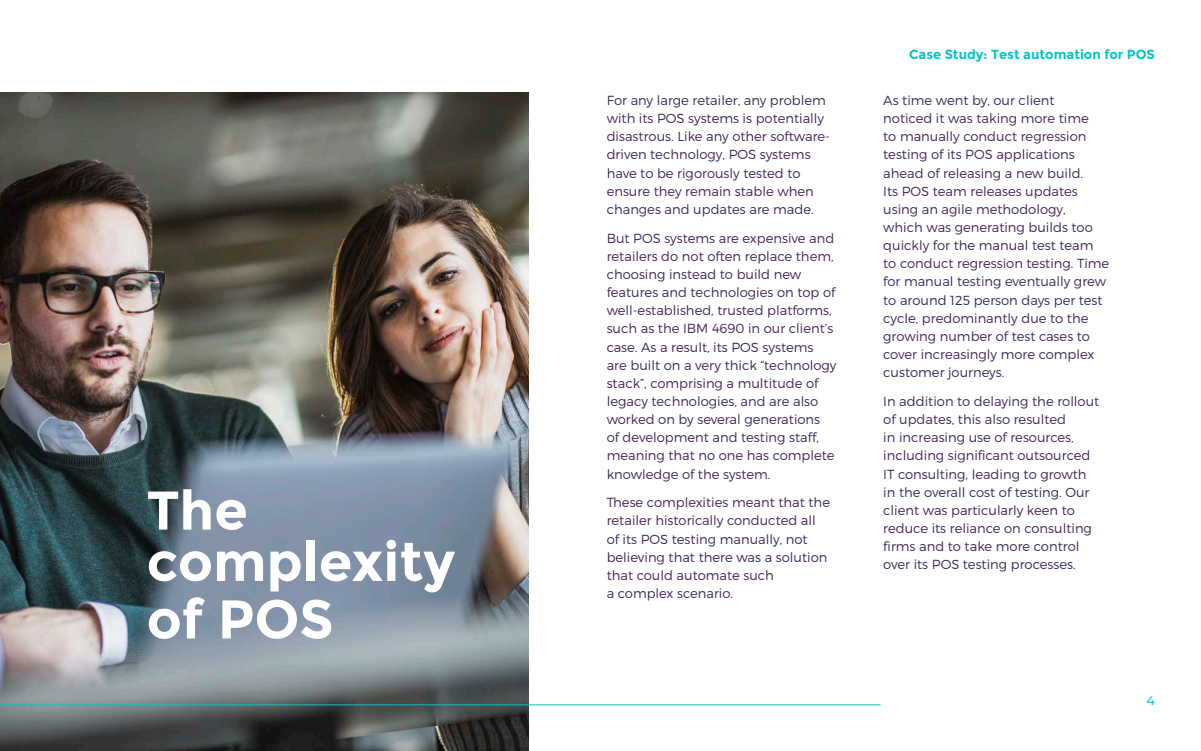
<style>
.page{position:relative;width:1201px;height:751px;background:#fff}
.page>*{position:absolute;margin:0;border:0;box-sizing:border-box;transform-origin:0 0}
.t1{font:700 54.38px/51.2px "Montserrat";color:#fff}
.t2{font:300 13.12px/18.1px "Montserrat";color:#422556}
.t3{font:700 13.12px "Montserrat";color:#00c6c5}
.t4{font:500 12.5px "Montserrat";color:#00c6c5}
</style>
<div class="page">
<img style="left:0;top:92px;width:528px;height:658px">
<hr style="left:0;top:704px;width:880px;height:1px;background:#00c6c5">
<h1 class="t1" style="left:147px;top:484px;width:310px">The complexity</h1>
<h1 class="t1" style="left:147px;top:593px;width:189px">of POS</h1>
<p class="t2" style="left:606px;top:91px;width:225px">For any large retailer, any problem with its POS systems is potentially disastrous. Like any other software&shy;driven technology, POS systems have to be rigorously tested to ensure they remain stable when changes and updates are made.</p>
<p class="t2" style="left:606px;top:228px;width:231px">But POS systems are expensive and retailers do not often replace them, choosing instead to build new features and technologies on top of well-established, trusted platforms, such as the IBM 4690 in our client’s case. As a result, its POS systems are built on a very thick “technology stack”, comprising a multitude of legacy technologies, and are also worked on by several generations<br>of development and testing staff, meaning that no one has complete knowledge of the system.</p>
<p class="t2" style="left:606px;top:493px;width:225px">These complexities meant that the retailer historically conducted all of its POS testing manually, not believing that there was a solution that could automate such<br>a complex scenario.</p>
<p class="t3" style="left:908px;top:46px;width:247px">Case Study: Test automation for POS</p>
<p class="t2" style="left:883px;top:91px;width:227px">As time went by, our client<br>noticed it was taking more time<br>to manually conduct regression testing of its POS applications ahead of releasing a new build.<br>Its POS team releases updates using an agile methodology,<br>which was generating builds too quickly for the manual test team to conduct regression testing. Time for manual testing eventually grew to around 125 person days per test cycle, predominantly due to the growing number of test cases to cover increasingly more complex customer journeys.</p>
<p class="t2" style="left:883px;top:392px;width:217px">In addition to delaying the rollout of updates, this also resulted<br>in increasing use of resources, including significant outsourced<br>IT consulting, leading to growth in the overall cost of testing. Our client was particularly keen to reduce its reliance on consulting firms and to take more control over its POS testing processes.</p>
<p class="t4" style="left:1146px;top:691px;width:10px">4</p>
</div>
